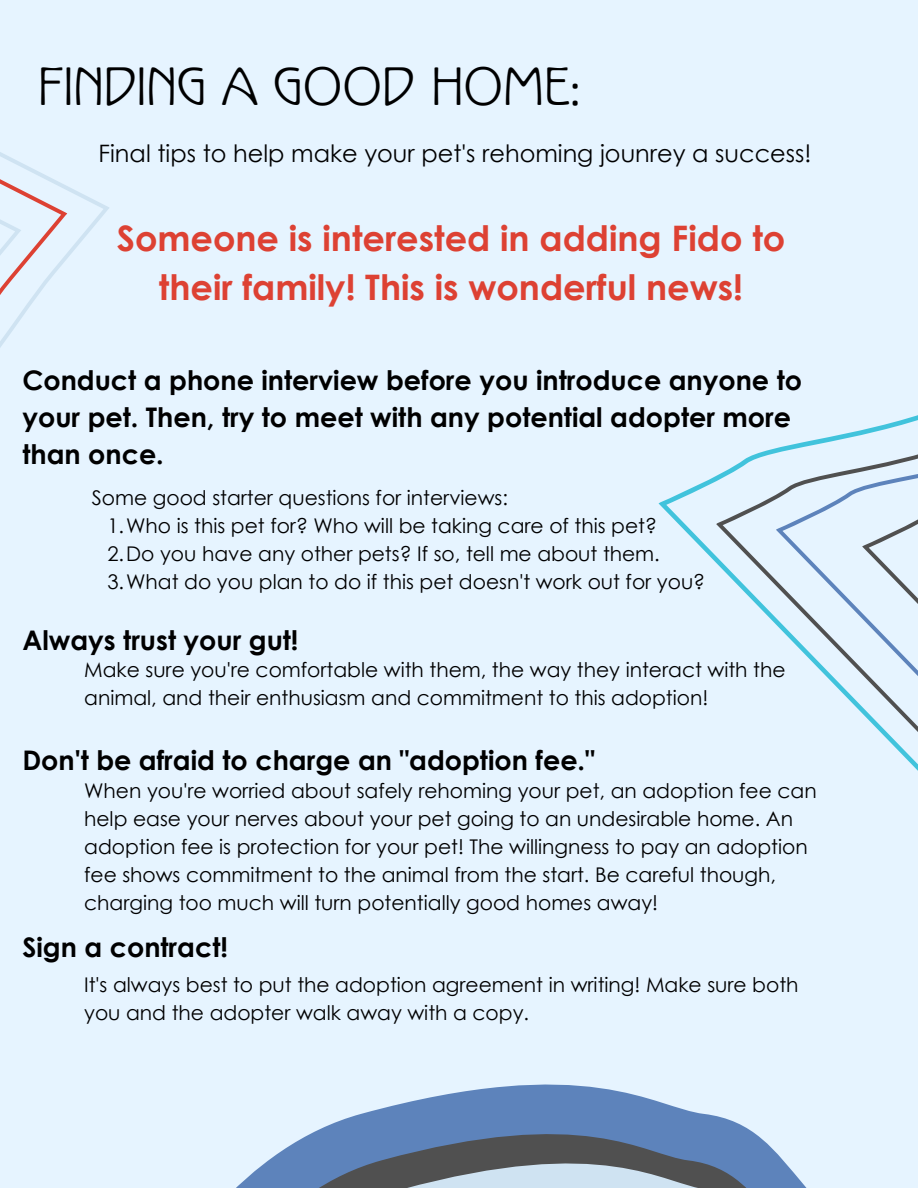
<style>
.page{position:relative;width:918px;height:1188px;background:#e6f4ff}
.page>*{position:absolute;margin:0;border:0;box-sizing:border-box;transform-origin:0 0}
.t1{font:47.25px "Kolo LP Std";color:#000}
.t2{font:700 35.1px/48.3px "Century Gothic";color:#dd4133;text-align:center}
.t3{font:700 27px/37.2px "Century Gothic";color:#000}
.t4{font:24px "Century Gothic";color:#000}
.t5{font:20.25px/28.2px "Century Gothic";color:#000}
</style>
<div class="page">
<svg style="left:400px;top:1084px;width:266px;height:20px;fill:#5d83bb"></svg>
<svg style="left:703px;top:451px;width:60px;height:160px"></svg>
<svg style="left:763px;top:432px;width:86px;height:268px"></svg>
<svg style="left:849px;top:415px;width:69px;height:356px"></svg>
<svg style="left:38px;top:171px;width:46px;height:124px"></svg>
<svg style="left:0;top:152px;width:38px;height:196px"></svg>
<svg style="left:312px;top:1104px;width:442px;height:29px;fill:#5d83bb"></svg>
<svg style="left:236px;top:1133px;width:571px;height:55px;background:#778aa4"></svg>
<h1 class="t1" style="left:38px;top:68px;width:544px">FINDING A GOOD HOME:</h1>
<p class="t4" style="left:99px;top:138px;width:714px">Final tips to help make your pet's rehoming jounrey a success!</p>
<h2 class="t2" style="left:117px;top:213px;width:670px">Someone is interested in adding Fido to their family! This is wonderful news!</h2>
<h3 class="t3" style="left:22px;top:361px;width:781px">Conduct a phone interview before you introduce anyone to your pet. Then, try to meet with any potential adopter more than once.</h3>
<p class="t5" style="left:92px;top:483px;width:418px">Some good starter questions for interviews:</p>
<p class="t5" style="left:107px;top:511px;width:599px">1.Who is this pet for? Who will be taking care of this pet?<br>2.Do you have any other pets? If so, tell me about them.<br>3.What do you plan to do if this pet doesn't work out for you?</p>
<h3 class="t3" style="left:22px;top:621px;width:278px">Always trust your gut!</h3>
<p class="t5" style="left:84px;top:655px;width:703px">Make sure you're comfortable with them, the way they interact with the animal, and their enthusiasm and commitment to this adoption!</p>
<h3 class="t3" style="left:22px;top:741px;width:574px">Don't be afraid to charge an "adoption fee."</h3>
<p class="t5" style="left:84px;top:776px;width:734px">When you're worried about safely rehoming your pet, an adoption fee can help ease your nerves about your pet going to an undesirable home. An adoption fee is protection for your pet! The willingness to pay an adoption fee shows commitment to the animal from the start. Be careful though, charging too much will turn potentially good homes away!</p>
<h3 class="t3" style="left:22px;top:927px;width:207px">Sign a contract!</h3>
<p class="t5" style="left:84px;top:970px;width:716px">It's always best to put the adoption agreement in writing! Make sure both you and the adopter walk away with a copy.</p>
</div>
